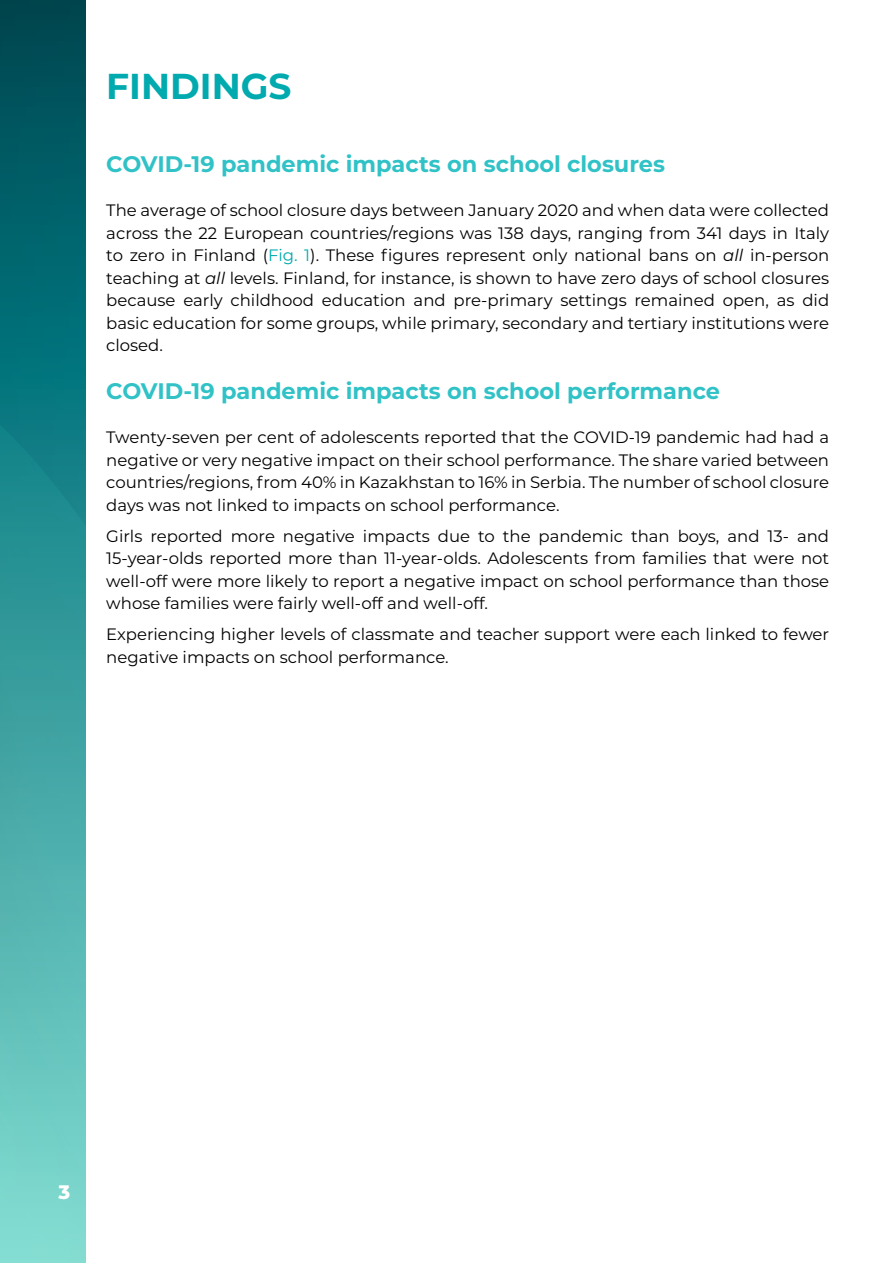
<style>
.page{position:relative;width:893px;height:1263px;background:#fff}
.page>*{position:absolute;margin:0;border:0;box-sizing:border-box;transform-origin:0 0}
.t1{font:700 36px "Montserrat";color:#00aaae}
.t2{font:700 22.5px "Montserrat";color:#30c2c6}
.t3{font:800 19.5px "Montserrat";color:#fff}
.main_text{font:16.5px/22.5px "Montserrat";color:#000;text-align:justify}
.s1{color:#00aaae}
.s2{font-style:italic}
</style>
<div class="page">
<svg style="left:0;top:0;width:85px;height:409px;background:#005f68"></svg>
<svg style="left:0;top:409px;width:85px;height:854px;background:#4badab"></svg>
<p class="t1" style="left:106px;top:60px;width:187px">FINDINGS</p>
<p class="t2" style="left:106px;top:148px;width:560px">COVID-19 pandemic impacts on school closures</p>
<p class="main_text" style="left:106px;top:198px;width:724px">The average of school closure days between January 2020 and when data were collected across the 22 European countries/regions was 138 days, ranging from 341 days in Italy to zero in Finland (<span class="s1">Fig. 1</span>). These figures represent only national bans on <span class="s2">all</span> in-person teaching at <span class="s2">all</span> levels. Finland, for instance, is shown to have zero days of school closures because early childhood education and pre-primary settings remained open, as did basic education for some groups, while primary, secondary and tertiary institutions were closed.</p>
<p class="t2" style="left:106px;top:375px;width:615px">COVID-19 pandemic impacts on school performance</p>
<p class="main_text" style="left:106px;top:425px;width:724px">Twenty-seven per cent of adolescents reported that the COVID-19 pandemic had had a negative or very negative impact on their school performance. The share varied between countries/regions, from 40% in Kazakhstan to 16% in Serbia. The number of school closure days was not linked to impacts on school performance.</p>
<p class="main_text" style="left:106px;top:524px;width:724px">Girls reported more negative impacts due to the pandemic than boys, and 13- and 15-year-olds reported more than 11-year-olds. Adolescents from families that were not well-off were more likely to report a negative impact on school performance than those whose families were fairly well-off and well-off.</p>
<p class="main_text" style="left:106px;top:623px;width:724px">Experiencing higher levels of classmate and teacher support were each linked to fewer negative impacts on school performance.</p>
<p class="t3" style="left:58px;top:1178px;width:13px">3</p>
</div>
